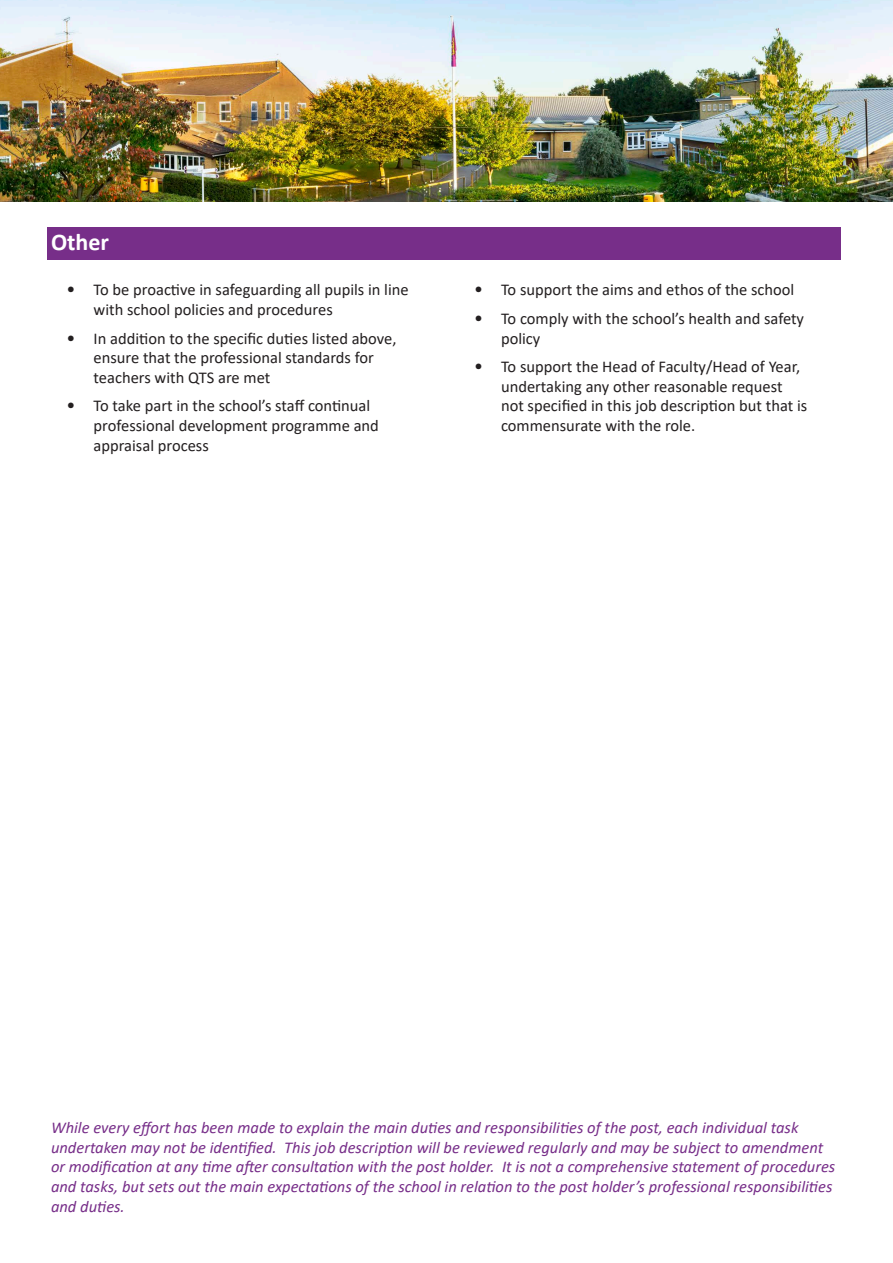
<style>
.page{position:relative;width:893px;height:1263px;background:#fff}
.page>*{position:absolute;margin:0;border:0;box-sizing:border-box;transform-origin:0 0}
.bullet_heading{font:700 24px "Calibri";color:#fff}
.t1{font:16.5px/19.8px "Calibri";color:#231f20}
.t2{font:italic 16.5px/19.8px "Calibri";color:#772e89}
.s1{font-size:18px}
</style>
<div class="page">
<img style="left:0;top:0;width:893px;height:202px">
<div style="left:47px;top:227px;width:793px;height:33px;background:#772e89"></div>
<p class="bullet_heading" style="left:51px;top:225px;width:60px">Other</p>
<p class="t1" style="left:94px;top:280px;width:317px;text-indent:-27px"><span class="s1">•</span> To be proactive in safeguarding all pupils in line with school policies and procedures</p>
<p class="t1" style="left:94px;top:328px;width:304px;text-indent:-27px"><span class="s1">•</span> In addition to the specific duties listed above, ensure that the professional standards for teachers with QTS are met</p>
<p class="t1" style="left:94px;top:396px;width:287px;text-indent:-27px"><span class="s1">•</span> To take part in the school’s staff continual professional development programme and appraisal process</p>
<p class="t1" style="left:474px;top:280px;width:322px"><span class="s1">•</span> To support the aims and ethos of the school</p>
<p class="t1" style="left:501px;top:308px;width:305px;text-indent:-27px"><span class="s1">•</span> To comply with the school’s health and safety policy</p>
<p class="t1" style="left:501px;top:356px;width:308px;text-indent:-27px"><span class="s1">•</span> To support the Head of Faculty/Head of Year, undertaking any other reasonable request not specified in this job description but that is commensurate with the role.</p>
<p class="t2" style="left:51px;top:1117px;width:786px">While every effort has been made to explain the main duties and responsibilities of the post, each individual task undertaken may not be identified. This job description will be reviewed regularly and may be subject to amendment or modification at any time after consultation with the post holder. It is not a comprehensive statement of procedures and tasks, but sets out the main expectations of the school in relation to the post holder’s professional responsibilities and duties.</p>
</div>
